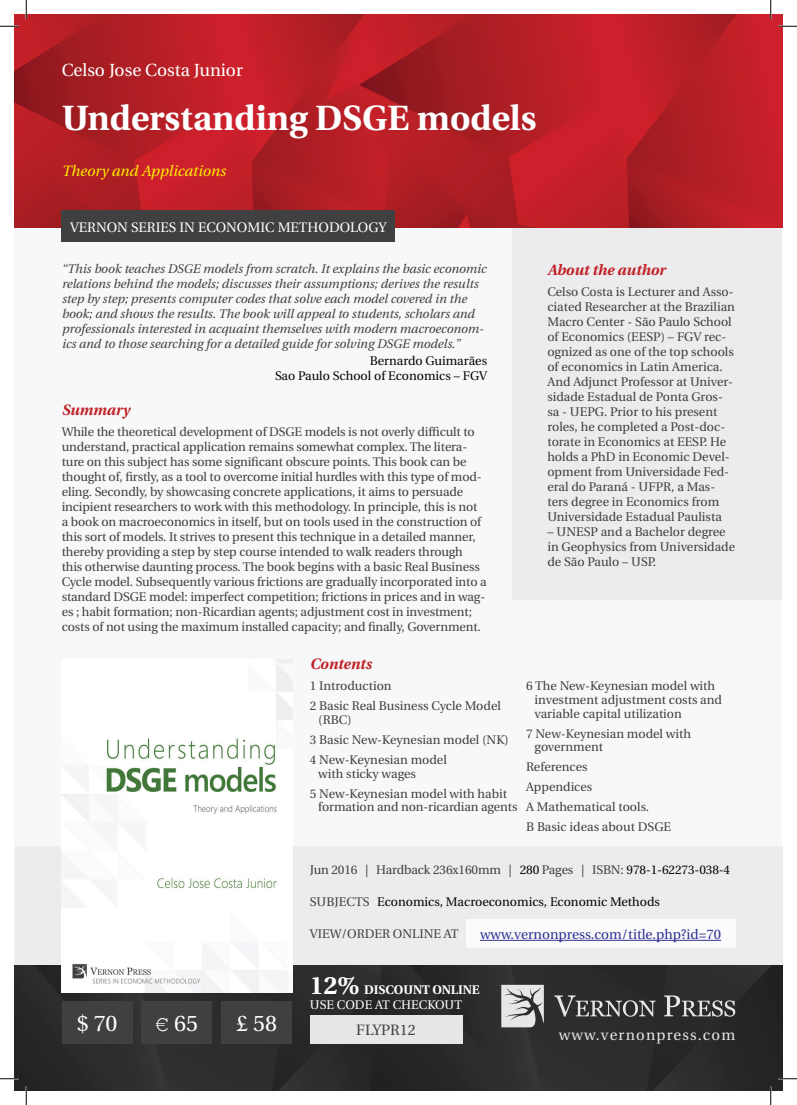
<style>
.page{position:relative;width:797px;height:1105px;background:#fff}
.page>*{position:absolute;margin:0;border:0;box-sizing:border-box;transform-origin:0 0}
.t1{font:700 35px "Utopia";color:#fff}
.t2{font:22.5px "Utopia";color:#fff}
.t3{font:17.5px "Utopia";color:#fff}
.t4{font:italic 700 15px "Utopia";color:#c02025}
.t5{font:italic 15px "Utopia";color:#fff101}
.t6{font:15px "Utopia";letter-spacing:.08em;color:#e6e7e9}
.t7{font:15px "Utopia";color:#404040}
.t8{font:13.75px "Utopia";color:#2e3092}
.t9{font:13.75px "Utopia";color:#fff}
.t10{font:12.5px/15px "Utopia";letter-spacing:-.01em;color:#404040}
.t11{font:italic 12.5px/15px "Utopia";color:#404040}
.t12{font:12.5px/15px "Utopia";color:#040503;text-align:right}
.t13{font:12.5px/15px "Utopia";color:#fff}
.s1{color:#040503}
.s2{font-weight:700;font-size:25px}
.s3{font-weight:700}
.s4{font-family:"Courier New"}
</style>
<div class="page">
<div style="left:15px;top:15px;width:767px;height:1075px;background:#f7f8f9"></div>
<div style="left:512px;top:218px;width:270px;height:21px;background:#ececee"></div>
<img style="left:15px;top:15px;width:767px;height:213px">
<img style="left:15px;top:965px;width:767px;height:125px">
<svg style="left:554px;top:995px;width:101px;height:22px;background:#575858"></svg>
<svg style="left:664px;top:995px;width:71px;height:22px;background:#5f6060"></svg>
<svg style="left:501px;top:985px;width:43px;height:42px;background:#bcbdbe"></svg>
<div style="left:15px;top:847px;width:767px;height:118px;background:#ececee"></div>
<div style="left:512px;top:235px;width:270px;height:365px;background:#ececee"></div>
<div style="left:62px;top:1001px;width:71px;height:42px;background:#404040"></div>
<div style="left:141px;top:1001px;width:71px;height:42px;background:#404040"></div>
<div style="left:221px;top:1001px;width:71px;height:42px;background:#404040"></div>
<div style="left:310px;top:1015px;width:152px;height:28px;background:#e6e7e6"></div>
<div style="left:466px;top:919px;width:269px;height:29px;background:#fbfbfc"></div>
<hr style="left:480px;top:940px;width:241px;height:1px;background:#2e3092">
<div style="left:62px;top:211px;width:333px;height:31px;background:#404040"></div>
<img style="left:62px;top:659px;width:230px;height:333px">
<svg style="left:0;top:25px;width:19px;height:2px"></svg>
<svg style="left:778px;top:25px;width:19px;height:2px"></svg>
<svg style="left:0;top:1078px;width:19px;height:1px"></svg>
<svg style="left:778px;top:1078px;width:19px;height:1px"></svg>
<svg style="left:25px;top:0;width:2px;height:19px"></svg>
<svg style="left:25px;top:1086px;width:2px;height:19px"></svg>
<svg style="left:770px;top:0;width:1px;height:19px"></svg>
<svg style="left:770px;top:1086px;width:1px;height:19px"></svg>
<h3 class="t3" style="left:62px;top:60px;width:183px">Celso Jose Costa Junior</h3>
<h1 class="t1" style="left:62px;top:98px;width:476px">Understanding DSGE models</h1>
<p class="t5" style="left:62px;top:163px;width:165px">Theory and Applications</p>
<p class="t9" style="left:70px;top:220px;width:318px">VERNON SERIES IN ECONOMIC METHODOLOGY</p>
<p class="t11" style="left:62px;top:261px;width:426px">“This book teaches DSGE models from scratch. It explains the basic economic relations behind the models; discusses their assumptions; derives the results step by step; presents computer codes that solve each model covered in the book; and shows the results. The book will appeal to students, scholars and professionals interested in acquaint themselves with modern macroeconom&shy;ics and to those searching for a detailed guide for solving DSGE models.”</p>
<p class="t12" style="left:275px;top:354px;width:213px">Bernardo Guimarães<br>Sao Paulo School of Economics – FGV</p>
<p class="t4" style="left:62px;top:401px;width:70px">Summary</p>
<p class="t10" style="left:62px;top:424px;width:426px">While the theoretical development of DSGE models is not overly difficult to understand, practical application remains somewhat complex. The litera&shy;ture on this subject has some significant obscure points. This book can be thought of, firstly, as a tool to overcome initial hurdles with this type of mod&shy;eling. Secondly, by showcasing concrete applications, it aims to persuade incipient researchers to work with this methodology. In principle, this is not a book on macroeconomics in itself, but on tools used in the construction of this sort of models. It strives to present this technique in a detailed manner, thereby providing a step by step course intended to walk readers through<br>this otherwise daunting process. The book begins with a basic Real Business Cycle model. Subsequently various frictions are gradually incorporated into a standard DSGE model: imperfect competition; frictions in prices and in wag&shy;es ; habit formation; non-Ricardian agents; adjustment cost in investment; costs of not using the maximum installed capacity; and finally, Government.</p>
<p class="t4" style="left:547px;top:261px;width:120px">About the author</p>
<p class="t10" style="left:547px;top:284px;width:189px">Celso Costa is Lecturer and Asso&shy;ciated Researcher at the Brazilian<br>Macro Center - São Paulo School of Economics (EESP) – FGV rec&shy;ognized as one of the top schools of economics in Latin America.<br>And Adjunct Professor at Univer&shy;sidade Estadual de Ponta Gros&shy;sa - UEPG. Prior to his present roles, he completed a Post-doc&shy;torate in Economics at EESP. He holds a PhD in Economic Devel&shy;opment from Universidade Fed&shy;eral do Paraná - UFPR, a Mas&shy;ters degree in Economics from<br>Universidade Estadual Paulista</p>
<p class="t10" style="left:547px;top:524px;width:189px">– UNESP and a Bachelor degree in Geophysics from Universidade de São Paulo – USP.</p>
<p class="t4" style="left:310px;top:656px;width:63px">Contents</p>
<p class="t10" style="left:310px;top:676px;width:192px;line-height:20px">1 Introduction<br>2 Basic Real Business Cycle Model</p>
<p class="t10" style="left:310px;top:710px;width:200px;line-height:20px;text-indent:8px">(RBC)<br>3 Basic New-Keynesian model (NK)<br>4 New-Keynesian model</p>
<p class="t10" style="left:310px;top:763px;width:199px;line-height:20px;text-indent:8px">with sticky wages<br>5 New-Keynesian model with habit</p>
<p class="t10" style="left:318px;top:800px;width:201px">formation and non-ricardian agents</p>
<p class="t10" style="left:534px;top:679px;width:189px;line-height:13.8px;text-indent:-8px">6 The New-Keynesian model with investment adjustment costs and variable capital utilization</p>
<p class="t10" style="left:534px;top:727px;width:158px;line-height:13.8px;text-indent:-8px">7 New-Keynesian model with government</p>
<p class="t10" style="left:526px;top:757px;width:146px;line-height:20px">References<br>Appendices<br>A Mathematical tools.<br>B Basic ideas about DSGE</p>
<p class="t10" style="left:310px;top:863px;width:422px">Jun 2016 | Hardback 236x160mm | <span class="s1">280</span> Pages | ISBN: <span class="s1">978-1-62273-038-4</span></p>
<p class="t12" style="left:377px;top:895px;width:284px">Economics, Macroeconomics, Economic Methods</p>
<p class="t10" style="left:310px;top:895px;width:61px">SUBJECTS</p>
<p class="t8" style="left:480px;top:927px;width:242px">www.vernonpress.com/title.php?id=70</p>
<p class="t10" style="left:310px;top:927px;width:150px">VIEW/ORDER ONLINE AT</p>
<p class="t13" style="left:310px;top:983px;width:171px"><span class="s2">12%</span> <span class="s3">DISCOUNT ONLINE<br></span>USE CODE AT CHECKOUT</p>
<h2 class="t2" style="left:77px;top:1011px;width:42px">$ 70</h2>
<h2 class="t2" style="left:156px;top:1011px;width:44px"><span class="s4">€</span> 65</h2>
<h2 class="t2" style="left:236px;top:1011px;width:42px">£ 58</h2>
<p class="t7" style="left:356px;top:1022px;width:61px">FLYPR12</p>
<p class="t6" style="left:559px;top:1026px;width:178px">www.vernonpress.com</p>
</div>
